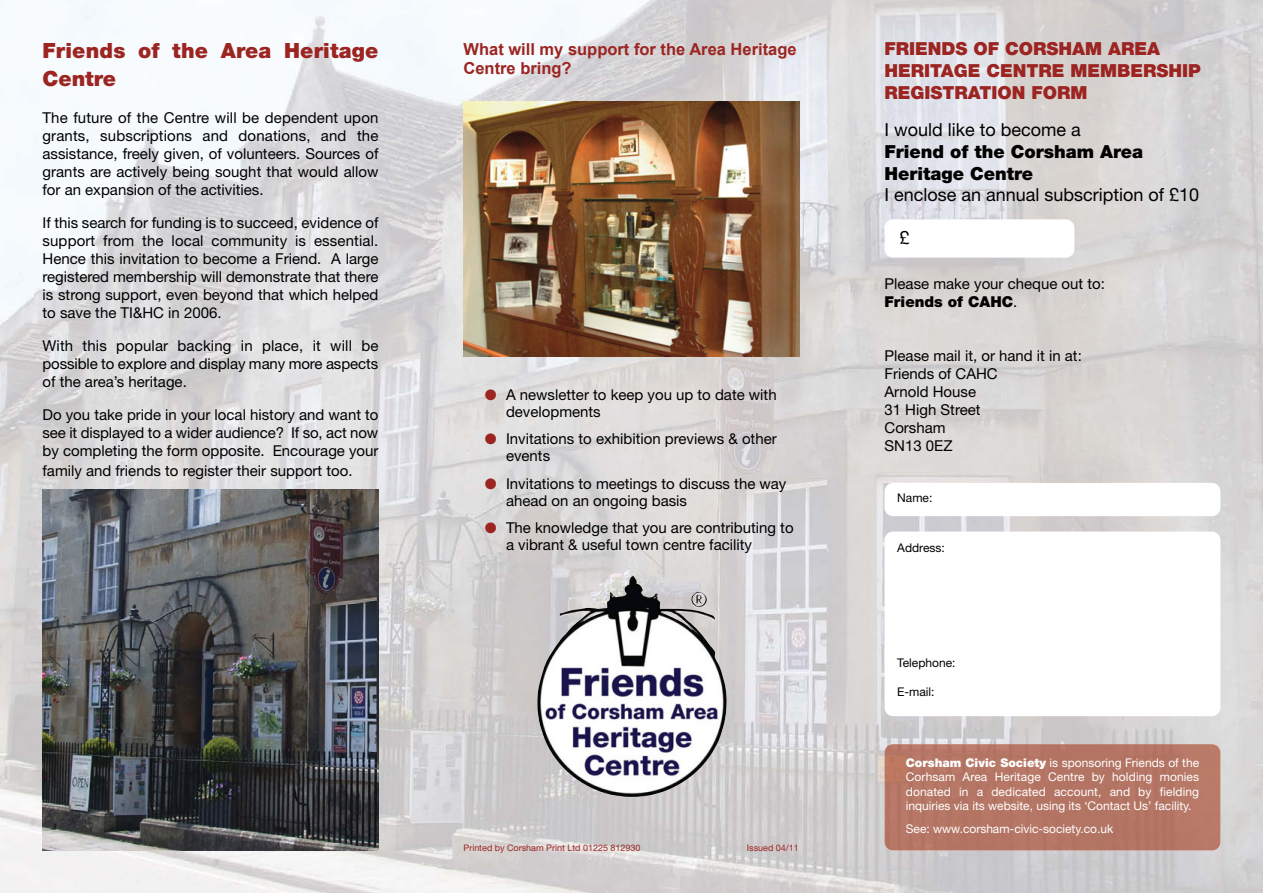
<style>
.page{position:relative;width:1263px;height:893px;background:#fff}
.page>*{position:absolute;margin:0;border:0;box-sizing:border-box;transform-origin:0 0}
.t1{font:900 21px/28.5px "Helvetica Neue";letter-spacing:.01em;color:#9c2421}
.t2{font:900 18px/21.6px "Helvetica Neue";color:#9c2421}
.t3{font:18px "Helvetica Neue";color:#000}
.t4{font:900 18px/21.6px "Helvetica Neue";color:#000}
.t5{font:700 16.5px/19.8px "Arial";color:#9c2421}
.t6{font:15px/18px "Helvetica Neue";color:#000}
.t7{font:12px/14.4px "Helvetica Neue";color:#fff;text-align:justify}
.t8{font:12px "Helvetica Neue";color:#000}
.t9{font:9px "Helvetica Neue";color:#9c2421}
.s1{color:#9c2421}
.s2{font-weight:900}
</style>
<div class="page">
<img style="left:0;top:0;width:1263px;height:893px">
<div style="left:884px;top:219px;width:190px;height:39px;background:#fff;border-radius:9px"></div>
<div style="left:884px;top:483px;width:336px;height:33px;background:#fff;border-radius:9px"></div>
<div style="left:884px;top:531px;width:336px;height:185px;background:#fff;border-radius:9px"></div>
<div style="left:884px;top:744px;width:336px;height:106px;background:#b47563"></div>
<img style="left:463px;top:101px;width:336px;height:255px">
<img style="left:43px;top:489px;width:335px;height:361px">
<img style="left:537px;top:576px;width:190px;height:222px">
<h1 class="t1" style="left:43px;top:38px;width:337px">Friends of the Area Heritage<br>Centre</h1>
<p class="t6" style="left:43px;top:110px;width:338px;text-align:justify">The future of the Centre will be dependent upon grants, subscriptions and donations, and the assistance, freely given, of volunteers. Sources of grants are actively being sought that would allow for an expansion of the activities.</p>
<p class="t6" style="left:43px;top:215px;width:337px;text-align:justify">If this search for funding is to succeed, evidence of support from the local community is essential.<br>Hence this invitation to become a Friend. A large registered membership will demonstrate that there is strong support, even beyond that which helped to save the TI&amp;HC in 2006.</p>
<p class="t6" style="left:43px;top:338px;width:337px;text-align:justify">With this popular backing in place, it will be possible to explore and display many more aspects of the area’s heritage.</p>
<p class="t6" style="left:43px;top:407px;width:337px;text-align:justify">Do you take pride in your local history and want to see it displayed to a wider audience? If so, act now by completing the form opposite. Encourage your</p>
<p class="t6" style="left:43px;top:463px;width:312px">family and friends to register their support too.</p>
<p class="t5" style="left:463px;top:39px;width:335px">What will my support for the Area Heritage<br>Centre bring?</p>
<p class="t6" style="left:506px;top:387px;width:272px;line-height:17.2px;text-indent:-21px"><span class="s1">●</span> A newsletter to keep you up to date with developments</p>
<p class="t6" style="left:506px;top:432px;width:272px;line-height:17.2px;text-indent:-21px"><span class="s1">●</span> Invitations to exhibition previews &amp; other events</p>
<p class="t6" style="left:506px;top:476px;width:282px;line-height:17.2px;text-indent:-21px"><span class="s1">●</span> Invitations to meetings to discuss the way ahead on an ongoing basis</p>
<p class="t6" style="left:506px;top:521px;width:289px;line-height:17.2px;text-indent:-21px"><span class="s1">●</span> The knowledge that you are contributing to a vibrant &amp; useful town centre facility</p>
<p class="t9" style="left:463px;top:844px;width:179px">Printed by Corsham Print Ltd 01225 812930</p>
<p class="t9" style="left:747px;top:844px;width:53px">Issued 04/11</p>
<p class="t2" style="left:884px;top:40px;width:318px">FRIENDS OF CORSHAM AREA<br>HERITAGE CENTRE MEMBERSHIP<br>REGISTRATION FORM</p>
<p class="t3" style="left:884px;top:124px;width:198px">I would like to become a</p>
<p class="t4" style="left:884px;top:142px;width:260px">Friend of the Corsham Area<br>Heritage Centre</p>
<p class="t3" style="left:884px;top:188px;width:316px">I enclose an annual subscription of £10</p>
<p class="t3" style="left:899px;top:232px;width:12px">£</p>
<p class="t6" style="left:884px;top:276px;width:222px">Please make your cheque out to:<br><span class="s2">Friends of CAHC</span>.</p>
<p class="t6" style="left:884px;top:348px;width:199px">Please mail it, or hand it in at:<br>Friends of CAHC<br>Arnold House<br>31 High Street<br>Corsham<br>SN13 0EZ</p>
<p class="t8" style="left:897px;top:493px;width:37px">Name:</p>
<p class="t8" style="left:897px;top:543px;width:49px">Address:</p>
<p class="t8" style="left:897px;top:659px;width:60px">Telephone:</p>
<p class="t8" style="left:897px;top:687px;width:39px">E-mail:</p>
<p class="t7" style="left:906px;top:757px;width:295px"><span class="s2">Corsham Civic Society</span> is sponsoring Friends of the Corhsam Area Heritage Centre by holding monies donated in a dedicated account, and by fielding inquiries via its website, using its ‘Contact Us’ facility.</p>
<p class="t7" style="left:906px;top:823px;width:209px">See: www.corsham-civic-society.co.uk</p>
</div>
